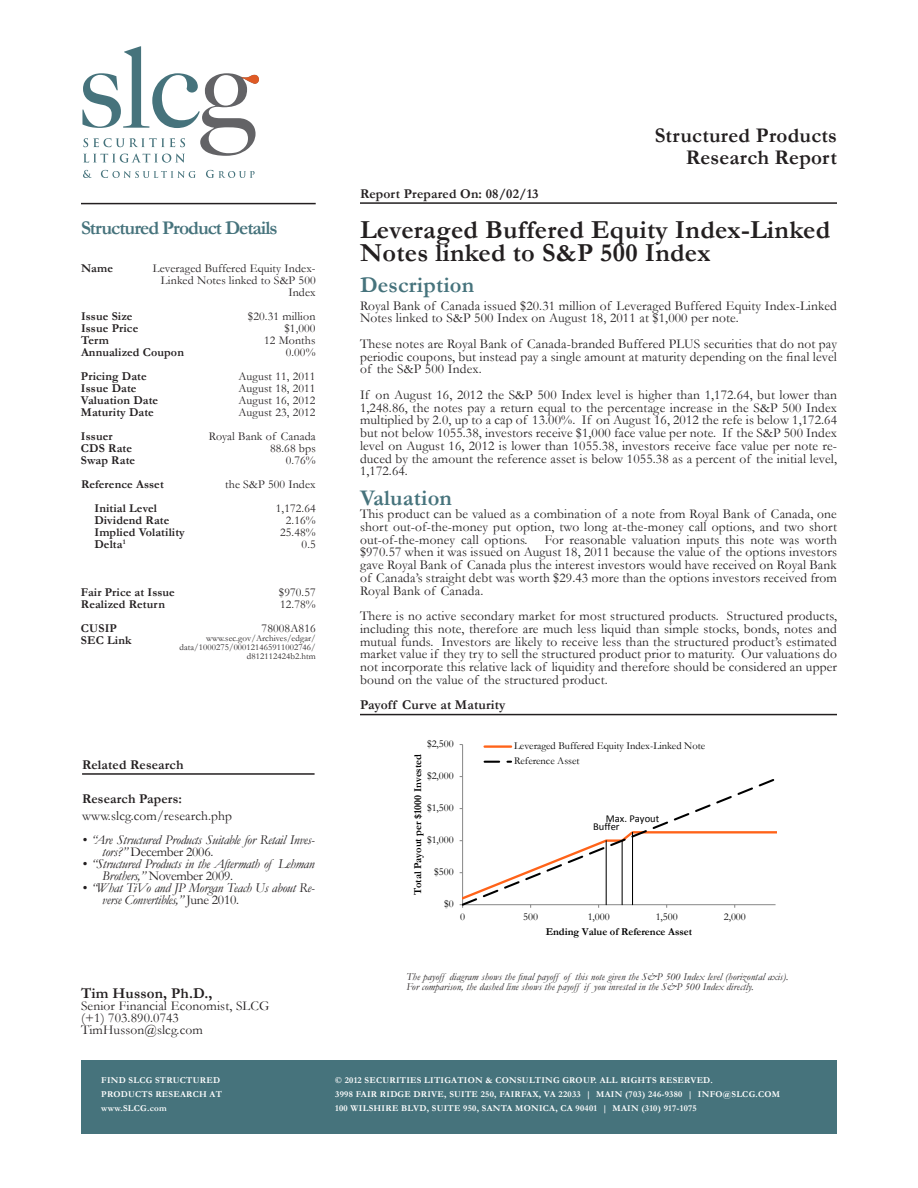
<style>
.page{position:relative;width:918px;height:1188px;background:#fff}
.page>*{position:absolute;margin:0;border:0;box-sizing:border-box;transform-origin:0 0}
.t1{font:700 26.25px/22.5px "Garamond";letter-spacing:.01em;color:#231f20}
.t2{font:700 22.5px "Garamond";letter-spacing:.01em;color:#46737c}
.t3{font:700 21px/22.5px "Garamond";letter-spacing:.01em;color:#231f20;text-align:right}
.t4{font:700 19.5px "Garamond";letter-spacing:-.05em;color:#46737c}
.t5{font:700 15px "Garamond";letter-spacing:.01em;color:#231f20}
.t6{font:13.5px/12.8px "Garamond";letter-spacing:.01em;color:#231f20;text-align:justify}
.t7{font:italic 13.5px/12px "Garamond";letter-spacing:-.02em;color:#231f20}
.t8{font:700 13.5px "Garamond";letter-spacing:.01em;color:#231f20}
.t9{font:12px/12px "Garamond";letter-spacing:.01em;color:#231f20;text-align:right}
.t10{font:700 12px/12px "Garamond";letter-spacing:.01em;color:#231f20}
.t11{font:italic 10.5px/9.8px "Garamond";letter-spacing:.01em;color:#231f20}
.t12{font:10.5px/15.1px "Garamond";letter-spacing:-.005em;color:#000}
.t13{font:700 10.5px "Garamond";color:#000}
.t14{font:10.5px "Calibri";letter-spacing:-.005em;color:#000}
.t15{font:700 9px/14.2px "Garamond";letter-spacing:.03em;color:#fff}
.t16{font:9px/9px "Garamond";letter-spacing:.01em;color:#231f20;text-align:right}
.s1{font-style:normal}
</style>
<div class="page">
<hr style="left:360px;top:202px;width:477px;height:2px;background:#231f20">
<hr style="left:360px;top:714px;width:477px;height:1px;background:#231f20">
<hr style="left:462px;top:745px;width:1px;height:160px;background:#868686">
<svg style="left:460px;top:774px;width:316px;height:134px"></svg>
<hr style="left:622px;top:841px;width:1px;height:64px;background:#000">
<hr style="left:606px;top:841px;width:1px;height:64px;background:#000">
<hr style="left:632px;top:832px;width:1px;height:73px;background:#000">
<hr style="left:485px;top:745px;width:26px;height:3px;background:#ff6319">
<svg style="left:485px;top:761px;width:26px;height:2px"></svg>
<hr style="left:81px;top:203px;width:235px;height:1px;background:#231f20">
<div style="left:81px;top:1061px;width:234px;height:73px;background:#46737c"></div>
<div style="left:315px;top:1061px;width:522px;height:73px;background:#46737c"></div>
<hr style="left:82px;top:773px;width:233px;height:2px;background:#231f20">
<svg style="left:83px;top:170px;width:9px;height:8px"></svg>
<svg style="left:101px;top:170px;width:95px;height:8px"></svg>
<svg style="left:206px;top:170px;width:49px;height:8px"></svg>
<svg style="left:82px;top:46px;width:177px;height:117px"></svg>
<h3 class="t4" style="left:81px;top:215px;width:198px">Structured Product Details</h3>
<p class="t10" style="left:81px;top:263px;width:33px">Name</p>
<p class="t9" style="left:153px;top:262px;width:164px">Leveraged Buffered Equity Index-<br>Linked Notes linked to S&amp;P 500<br>Index</p>
<p class="t9" style="left:248px;top:310px;width:69px">$20.31 million $1,000<br>12 Months<br>0.00%</p>
<p class="t9" style="left:239px;top:370px;width:78px;text-align:justify">August 11, 2011<br>August 18, 2011<br>August 16, 2012<br>August 23, 2012</p>
<p class="t10" style="left:81px;top:310px;width:104px">Issue Size<br>Issue Price<br>Term<br>Annualized Coupon</p>
<p class="t10" style="left:81px;top:370px;width:79px">Pricing Date<br>Issue Date<br>Valuation Date<br>Maturity Date</p>
<p class="t10" style="left:81px;top:430px;width:56px">Issuer<br>CDS Rate<br>Swap Rate</p>
<p class="t9" style="left:209px;top:430px;width:108px">Royal Bank of Canada<br>88.68 bps<br>0.76%</p>
<p class="t10" style="left:94px;top:502px;width:92px">Initial Level<br>Dividend Rate<br>Implied Volatility<br>Delta<sup>1</sup></p>
<p class="t9" style="left:276px;top:502px;width:41px">1,172.64<br>2.16%<br>25.48%<br>0.5</p>
<p class="t10" style="left:81px;top:479px;width:84px">Reference Asset</p>
<p class="t9" style="left:225px;top:478px;width:92px">the S&amp;P 500 Index</p>
<p class="t9" style="left:279px;top:586px;width:38px;text-align:left">$970.57<br>12.78%</p>
<p class="t9" style="left:262px;top:622px;width:56px">78008A816</p>
<p class="t16" style="left:180px;top:633px;width:138px">www.sec.gov/Archives/edgar/ data/1000275/000121465911002746/ d812112424b2.htm</p>
<p class="t10" style="left:81px;top:586px;width:95px">Fair Price at Issue<br>Realized Return</p>
<p class="t10" style="left:81px;top:622px;width:52px">CUSIP<br>SEC Link</p>
<p class="t8" style="left:82px;top:755px;width:103px">Related Research</p>
<p class="t8" style="left:82px;top:790px;width:102px">Research Papers:</p>
<p class="t6" style="left:82px;top:809px;width:151px">www.slcg.com/research.php</p>
<p class="t7" style="left:102px;top:833px;width:214px;text-indent:-20px">• “Are Structured Products Suitable for Retail Inves&shy;tors?” <span class="s1">December 2006.</span></p>
<p class="t7" style="left:102px;top:857px;width:214px;text-indent:-20px">• “Structured Products in the Aftermath of Lehman<br>Brothers,” <span class="s1">November 2009.</span></p>
<p class="t7" style="left:102px;top:881px;width:214px;text-indent:-20px">• “What TiVo and JP Morgan Teach Us about Re&shy;verse Convertibles,” <span class="s1">June 2010.</span></p>
<h3 class="t3" style="left:655px;top:124px;width:184px">Structured Products<br>Research Report</h3>
<p class="t8" style="left:360px;top:184px;width:180px">Report Prepared On: 08/02/13</p>
<h1 class="t1" style="left:360px;top:219px;width:472px">Leveraged Buffered Equity Index-Linked<br>Notes linked to S&amp;P 500 Index</h1>
<h2 class="t2" style="left:360px;top:270px;width:116px">Description</h2>
<p class="t6" style="left:360px;top:299px;width:478px">Royal Bank of Canada issued $20.31 million of Leveraged Buffered Equity Index-Linked<br>Notes linked to S&amp;P 500 Index on August 18, 2011 at $1,000 per note.</p>
<p class="t6" style="left:360px;top:337px;width:478px">These notes are Royal Bank of Canada-branded Buffered PLUS securities that do not pay periodic coupons, but instead pay a single amount at maturity depending on the final level of the S&amp;P 500 Index.</p>
<p class="t6" style="left:360px;top:388px;width:479px">If on August 16, 2012 the S&amp;P 500 Index level is higher than 1,172.64, but lower than 1,248.86, the notes pay a return equal to the percentage increase in the S&amp;P 500 Index multiplied by 2.0, up to a cap of 13.00%. If on August 16, 2012 the refe is below 1,172.64 but not below 1055.38, investors receive $1,000 face value per note. If the S&amp;P 500 Index level on August 16, 2012 is lower than 1055.38, investors receive face value per note re&shy;duced by the amount the reference asset is below 1055.38 as a percent of the initial level, 1,172.64.</p>
<h2 class="t2" style="left:360px;top:483px;width:94px">Valuation</h2>
<p class="t6" style="left:360px;top:507px;width:478px">This product can be valued as a combination of a note from Royal Bank of Canada, one short out-of-the-money put option, two long at-the-money call options, and two short out-of-the-money call options.</p>
<p class="t6" style="left:360px;top:533px;width:479px;text-indent:185px">For reasonable valuation inputs this note was worth $970.57 when it was issued on August 18, 2011 because the value of the options investors gave Royal Bank of Canada plus the interest investors would have received on Royal Bank of Canada’s straight debt was worth $29.43 more than the options investors received from Royal Bank of Canada.</p>
<p class="t6" style="left:360px;top:609px;width:479px">There is no active secondary market for most structured products. Structured products, including this note, therefore are much less liquid than simple stocks, bonds, notes and mutual funds. Investors are likely to receive less than the structured product’s estimated market value if they try to sell the structured product prior to maturity. Our valuations do not incorporate this relative lack of liquidity and therefore should be considered an upper bound on the value of the structured product.</p>
<p class="t8" style="left:360px;top:696px;width:147px">Payoff Curve at Maturity</p>
<p class="t12" style="left:427px;top:736px;width:28px">$2,500</p>
<p class="t13" style="left:411px;top:895px;width:143px;rotate:-90deg">Total Payout per $1000 Invested</p>
<p class="t12" style="left:427px;top:768px;width:28px">$2,000</p>
<p class="t12" style="left:427px;top:800px;width:28px">$1,500</p>
<p class="t12" style="left:427px;top:832px;width:28px">$1,000</p>
<p class="t12" style="left:434px;top:864px;width:21px">$500</p>
<p class="t12" style="left:444px;top:896px;width:11px">$0</p>
<p class="t12" style="left:514px;top:738px;width:193px">Leveraged Buffered Equity Index-Linked Note<br>Reference Asset</p>
<p class="t14" style="left:606px;top:812px;width:55px">Max. Payout</p>
<p class="t14" style="left:593px;top:820px;width:28px">Buffer</p>
<p class="t12" style="left:460px;top:909px;width:6px">0</p>
<p class="t12" style="left:523px;top:909px;width:16px">500</p>
<p class="t12" style="left:588px;top:909px;width:23px">1,000</p>
<p class="t12" style="left:656px;top:909px;width:23px">1,500</p>
<p class="t12" style="left:724px;top:909px;width:23px">2,000</p>
<p class="t13" style="left:546px;top:924px;width:148px">Ending Value of Reference Asset</p>
<p class="t11" style="left:406px;top:972px;width:383px">The payoff diagram shows the final payoff of this note given the S&amp;P 500 Index level (horizontal axis).<br>For comparison, the dashed line shows the payoff if you invested in the S&amp;P 500 Index directly.</p>
<p class="t5" style="left:81px;top:983px;width:133px">Tim Husson, Ph.D.,</p>
<p class="t6" style="left:81px;top:999px;width:190px;line-height:12px;text-align:left">Senior Financial Economist, SLCG (+1) 703.890.0743<br>TimHusson@slcg.com</p>
<p class="t15" style="left:101px;top:1073px;width:122px">FIND SLCG STRUCTURED<br>PRODUCTS RESEARCH AT www.SLCG.com</p>
<p class="t15" style="left:335px;top:1073px;width:446px">© 2012 SECURITIES LITIGATION &amp; CONSULTING GROUP. ALL RIGHTS RESERVED.<br>3998 FAIR RIDGE DRIVE, SUITE 250, FAIRFAX, VA 22033 | MAIN (703) 246-9380 | INFO@SLCG.COM<br>100 WILSHIRE BLVD, SUITE 950, SANTA MONICA, CA 90401 | MAIN (310) 917-1075</p>
</div>
